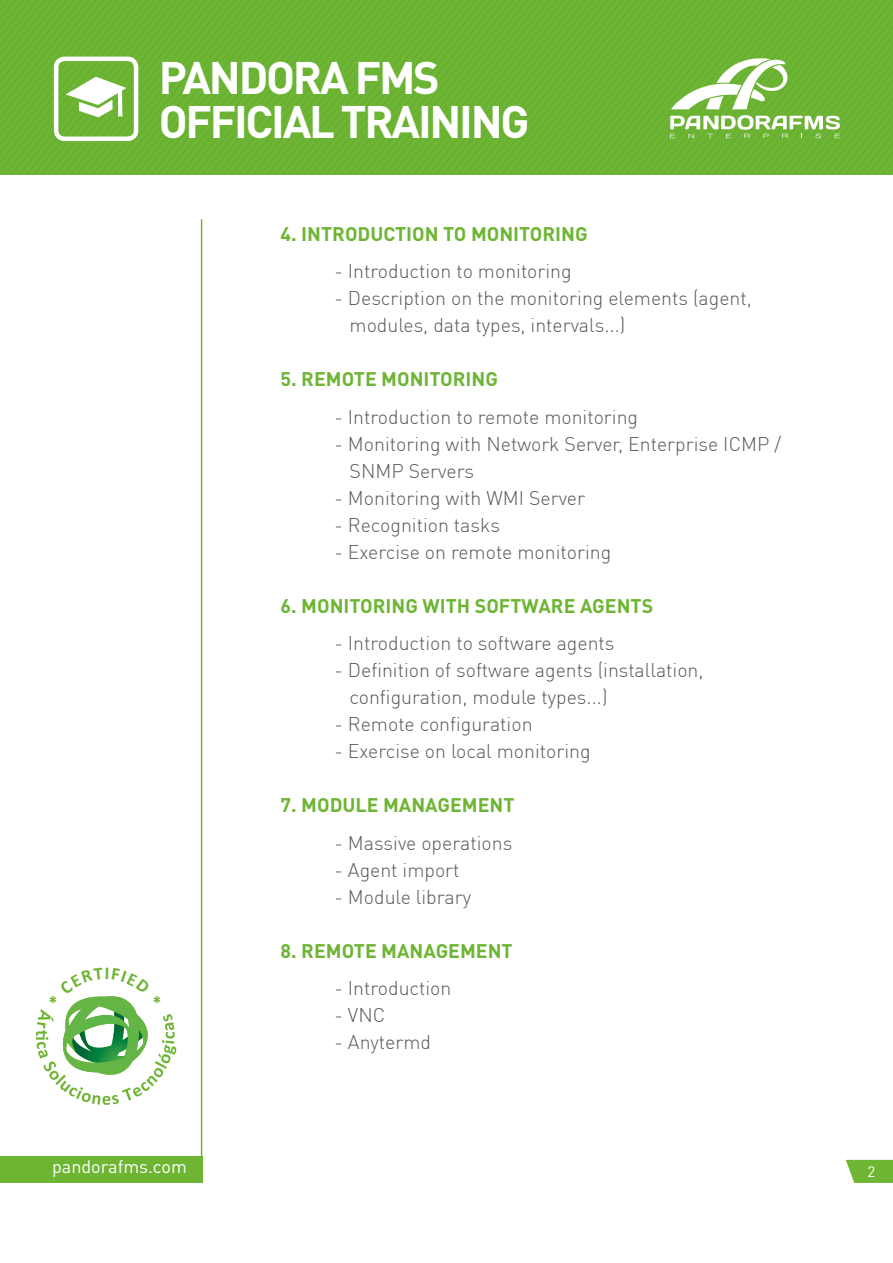
<style>
.page{position:relative;width:893px;height:1263px;background:#fff}
.page>*{position:absolute;margin:0;border:0;box-sizing:border-box;transform-origin:0 0}
.t1{font:700 45px/43.5px "DIN";letter-spacing:-.05em;color:#fff}
.t2{font:300 19.5px/27px "DIN Pro";color:#58595b}
.t3{font:700 19.5px "DIN";color:#6eb533}
.t4{font:700 18.45px "Calibri";color:#6eb533}
.t5{font:18px "DIN";color:#fff}
.t6{font:15px "DIN";color:#fff}
</style>
<div class="page">
<svg style="left:846px;top:1160px;width:47px;height:23px"></svg>
<svg style="left:0;top:0;width:893px;height:175px;background:#6bb333"></svg>
<svg style="left:671px;top:55px;width:117px;height:54px"></svg>
<svg style="left:670px;top:115px;width:171px;height:23px"></svg>
<div style="left:0;top:1155px;width:202px;height:27px;background:#6eb533"></div>
<div style="left:54px;top:57px;width:84px;height:84px;border:4px solid #fff;border-radius:9px"></div>
<svg style="left:66px;top:77px;width:60px;height:40px"></svg>
<hr style="left:201px;top:219px;width:1px;height:961px;background:#6eb533">
<svg style="left:36px;top:996px;width:140px;height:109px"></svg>
<h1 class="t1" style="left:159px;top:54px;width:372px">PANDORA FMS<br>OFFICIAL TRAINING</h1>
<p class="t4" style="left:48px;top:991px;width:11px">*</p>
<p class="t4" style="left:153px;top:991px;width:11px">*</p>
<p class="t3" style="left:281px;top:221px;width:309px">4. INTRODUCTION TO MONITORING</p>
<p class="t2" style="left:335px;top:258px;width:239px">- Introduction to monitoring</p>
<p class="t2" style="left:335px;top:285px;width:419px">- Description on the monitoring elements (agent,</p>
<p class="t2" style="left:350px;top:312px;width:277px">modules, data types, intervals...)</p>
<p class="t3" style="left:281px;top:366px;width:219px">5. REMOTE MONITORING</p>
<p class="t2" style="left:335px;top:403px;width:305px">- Introduction to remote monitoring</p>
<p class="t2" style="left:350px;top:430px;width:433px;text-indent:-15px">- Monitoring with Network Server, Enterprise ICMP /<br>SNMP Servers</p>
<p class="t2" style="left:335px;top:484px;width:252px">- Monitoring with WMI Server</p>
<p class="t2" style="left:335px;top:511px;width:167px">- Recognition tasks</p>
<p class="t2" style="left:335px;top:538px;width:278px">- Exercise on remote monitoring</p>
<p class="t3" style="left:281px;top:593px;width:374px">6. MONITORING WITH SOFTWARE AGENTS</p>
<p class="t2" style="left:335px;top:630px;width:281px">- Introduction to software agents</p>
<p class="t2" style="left:335px;top:657px;width:370px">- Definition of software agents (installation,</p>
<p class="t2" style="left:350px;top:684px;width:259px">configuration, module types...)</p>
<p class="t2" style="left:335px;top:711px;width:199px">- Remote configuration</p>
<p class="t2" style="left:335px;top:738px;width:257px">- Exercise on local monitoring</p>
<p class="t3" style="left:281px;top:792px;width:235px">7. MODULE MANAGEMENT</p>
<p class="t2" style="left:335px;top:829px;width:179px">- Massive operations</p>
<p class="t2" style="left:335px;top:856px;width:126px">- Agent import</p>
<p class="t2" style="left:335px;top:883px;width:138px">- Module library</p>
<p class="t3" style="left:281px;top:938px;width:234px">8. REMOTE MANAGEMENT</p>
<p class="t2" style="left:335px;top:975px;width:118px">- Introduction</p>
<p class="t2" style="left:335px;top:1002px;width:52px">- VNC</p>
<p class="t2" style="left:335px;top:1029px;width:98px">- Anytermd</p>
<p class="t5" style="left:52px;top:1156px;width:136px">pandorafms.com</p>
<p class="t6" style="left:867px;top:1162px;width:9px">2</p>
</div>
